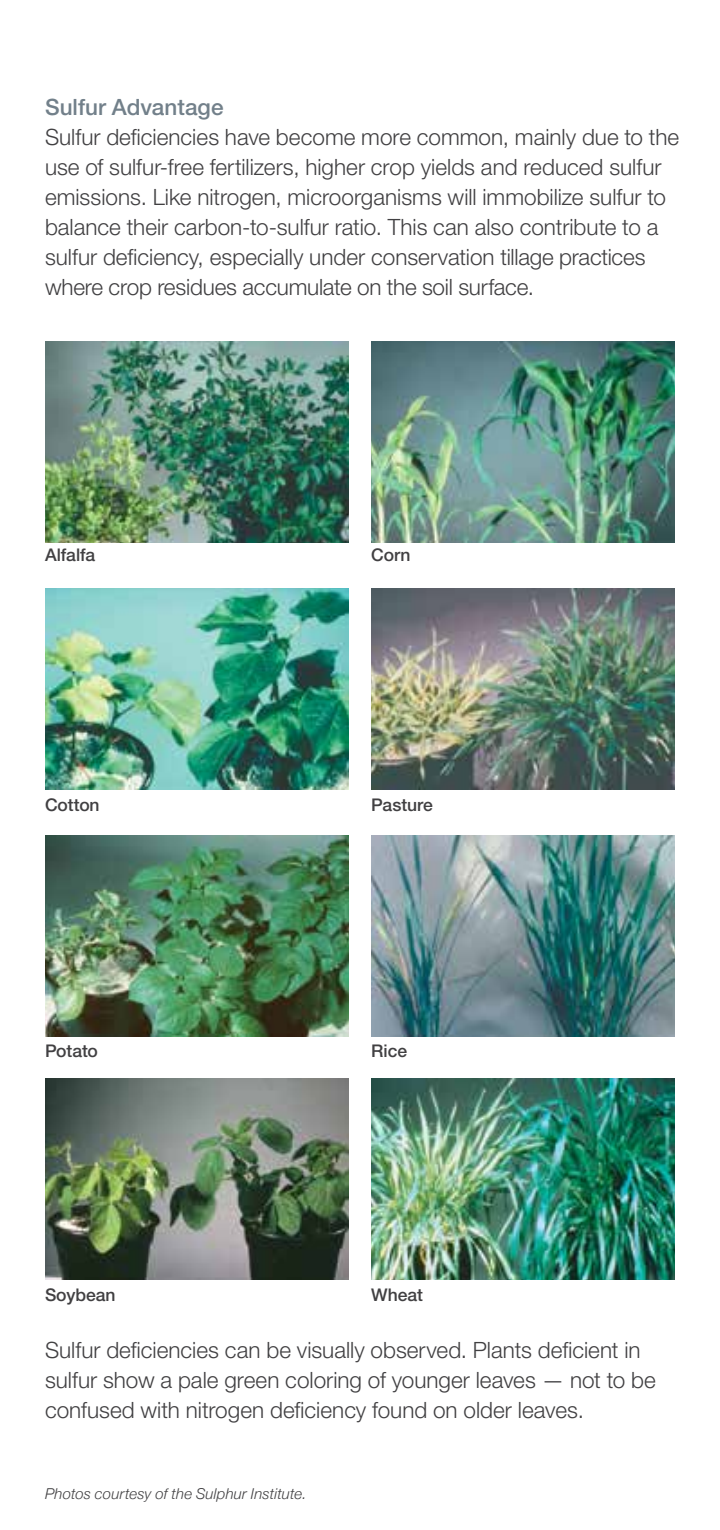
<style>
.page{position:relative;width:720px;height:1530px;background:#fff}
.page>*{position:absolute;margin:0;border:0;box-sizing:border-box;transform-origin:0 0}
.t1{font:300 22.5px/30px "Helvetica Neue LT";color:#414042}
.t2{font:500 22.5px "Helvetica Neue LT";color:#72808a}
.t3{font:500 17.5px "Helvetica Neue LT";letter-spacing:-.005em;color:#414042}
.t4{font:italic 300 15px "Helvetica Neue";letter-spacing:.01em;color:#414042}
</style>
<div class="page">
<img style="left:45px;top:341px;width:304px;height:202px">
<img style="left:45px;top:588px;width:304px;height:201px">
<img style="left:45px;top:835px;width:304px;height:201px">
<img style="left:45px;top:1079px;width:304px;height:201px">
<img style="left:371px;top:341px;width:304px;height:202px">
<img style="left:371px;top:588px;width:304px;height:201px">
<img style="left:371px;top:835px;width:304px;height:201px">
<img style="left:371px;top:1079px;width:304px;height:201px">
<p class="t2" style="left:45px;top:94px;width:180px">Sulfur Advantage</p>
<p class="t1" style="left:45px;top:122px;width:636px">Sulfur deficiencies have become more common, mainly due to the use of sulfur-free fertilizers, higher crop yields and reduced sulfur emissions. Like nitrogen, microorganisms will immobilize sulfur to balance their carbon-to-sulfur ratio. This can also contribute to a sulfur deficiency, especially under conservation tillage practices where crop residues accumulate on the soil surface.</p>
<p class="t3" style="left:45px;top:545px;width:52px">Alfalfa</p>
<p class="t3" style="left:371px;top:545px;width:41px">Corn</p>
<p class="t3" style="left:45px;top:794px;width:56px">Cotton</p>
<p class="t3" style="left:371px;top:794px;width:63px">Pasture</p>
<p class="t3" style="left:45px;top:1041px;width:54px">Potato</p>
<p class="t3" style="left:371px;top:1041px;width:37px">Rice</p>
<p class="t3" style="left:45px;top:1284px;width:72px">Soybean</p>
<p class="t3" style="left:371px;top:1284px;width:53px">Wheat</p>
<p class="t1" style="left:45px;top:1334px;width:612px">Sulfur deficiencies can be visually observed. Plants deficient in sulfur show a pale green coloring of younger leaves — not to be confused with nitrogen deficiency found on older leaves.</p>
<p class="t4" style="left:45px;top:1482px;width:263px">Photos courtesy of the Sulphur Institute.</p>
</div>
